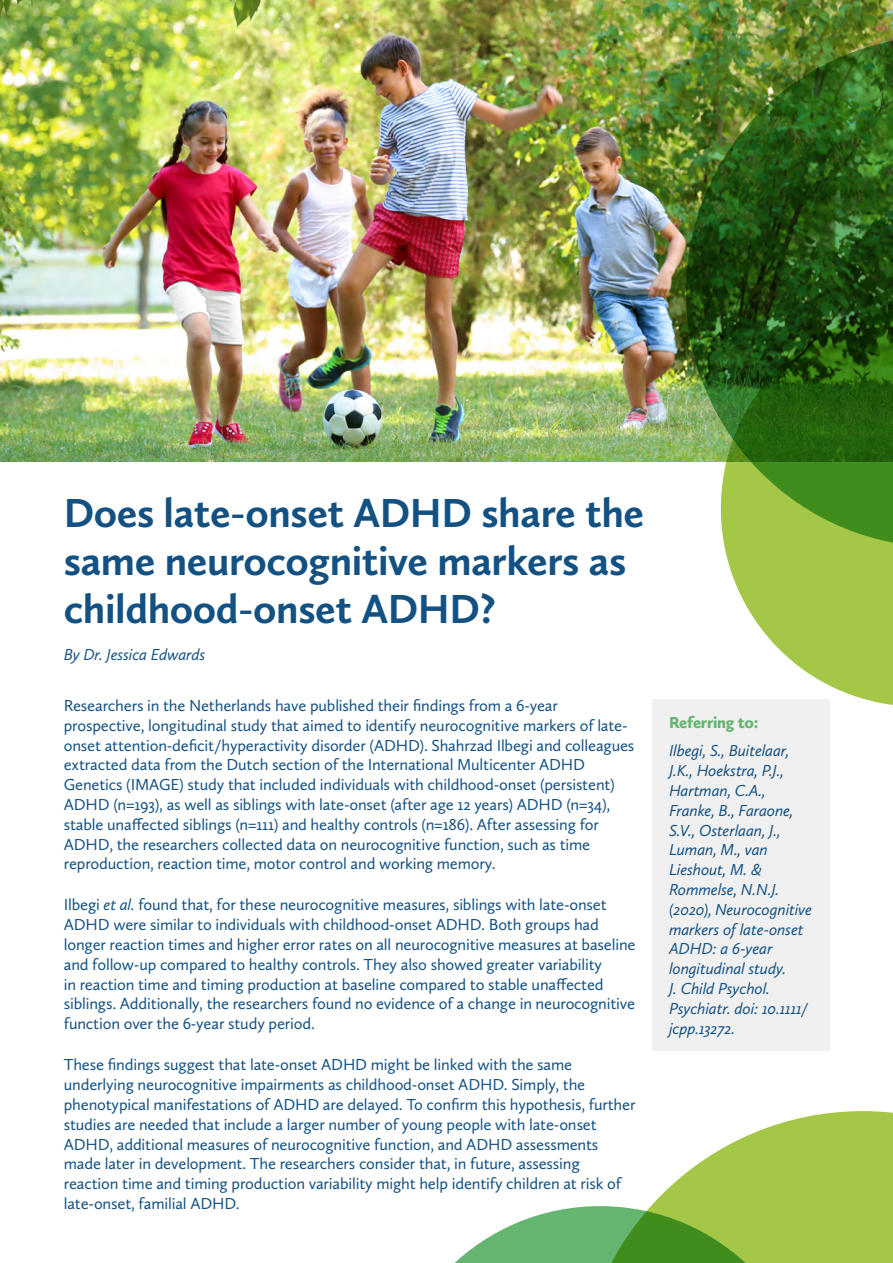
<style>
.page{position:relative;width:893px;height:1263px;background:#fff}
.page>*{position:absolute;margin:0;border:0;box-sizing:border-box;transform-origin:0 0}
.t1{font:700 42px/48px "Calluna Sans";letter-spacing:-.01em;color:#135183}
.t2{font:16.5px/19.8px "Calluna Sans";letter-spacing:-.01em;color:#135183}
.t3{font:italic 16.5px/19.8px "Calluna Sans";letter-spacing:-.01em;color:#135183}
.t4{font:900 16.5px "Calluna Sans";letter-spacing:-.015em;color:#64b56f}
.s1{font-style:italic}
</style>
<div class="page">
<img style="left:0;top:0;width:893px;height:461px">
<img style="left:664px;top:14px;width:229px;height:448px">
<svg style="left:704px;top:292px;width:189px;height:432px"></svg>
<div style="left:652px;top:699px;width:177px;height:351px;background:#f0f0f1"></div>
<svg style="left:652px;top:1111px;width:241px;height:152px;fill:#a4c747"></svg>
<svg style="left:454px;top:1205px;width:361px;height:58px;background:#86bd66"></svg>
<h1 class="t1" style="left:64px;top:489px;width:582px">Does late-onset ADHD share the same neurocognitive markers as childhood-onset ADHD?</h1>
<p class="t3" style="left:64px;top:645px;width:143px">By Dr. Jessica Edwards</p>
<p class="t2" style="left:64px;top:695px;width:572px">Researchers in the Netherlands have published their findings from a 6-year prospective, longitudinal study that aimed to identify neurocognitive markers of late&shy;onset attention-deficit/hyperactivity disorder (ADHD). Shahrzad Ilbegi and colleagues extracted data from the Dutch section of the International Multicenter ADHD Genetics (IMAGE) study that included individuals with childhood-onset (persistent)<br>ADHD (n=193), as well as siblings with late-onset (after age 12 years) ADHD (n=34), stable unaffected siblings (n=111) and healthy controls (n=186). After assessing for ADHD, the researchers collected data on neurocognitive function, such as time reproduction, reaction time, motor control and working memory.</p>
<p class="t2" style="left:64px;top:895px;width:573px">Ilbegi <span class="s1">et al.</span> found that, for these neurocognitive measures, siblings with late-onset ADHD were similar to individuals with childhood-onset ADHD. Both groups had longer reaction times and higher error rates on all neurocognitive measures at baseline and follow-up compared to healthy controls. They also showed greater variability<br>in reaction time and timing production at baseline compared to stable unaffected siblings. Additionally, the researchers found no evidence of a change in neurocognitive function over the 6-year study period.</p>
<p class="t2" style="left:64px;top:1055px;width:573px">These findings suggest that late-onset ADHD might be linked with the same underlying neurocognitive impairments as childhood-onset ADHD. Simply, the phenotypical manifestations of ADHD are delayed. To confirm this hypothesis, further studies are needed that include a larger number of young people with late-onset ADHD, additional measures of neurocognitive function, and ADHD assessments made later in development. The researchers consider that, in future, assessing reaction time and timing production variability might help identify children at risk of late-onset, familial ADHD.</p>
<p class="t4" style="left:669px;top:712px;width:91px">Referring to:</p>
<p class="t3" style="left:669px;top:741px;width:145px">Ilbegi, S., Buitelaar,<br>J.K., Hoekstra, P.J.,<br>Hartman, C.A.,<br>Franke, B., Faraone,<br>S.V., Osterlaan, J.,<br>Luman, M., van<br>Lieshout, M. &amp;<br>Rommelse, N.N.J. (2020), Neurocognitive markers of late-onset<br>ADHD: a 6-year longitudinal study.<br>J. Child Psychol.<br>Psychiatr. doi: 10.1111/ jcpp.13272.</p>
</div>
